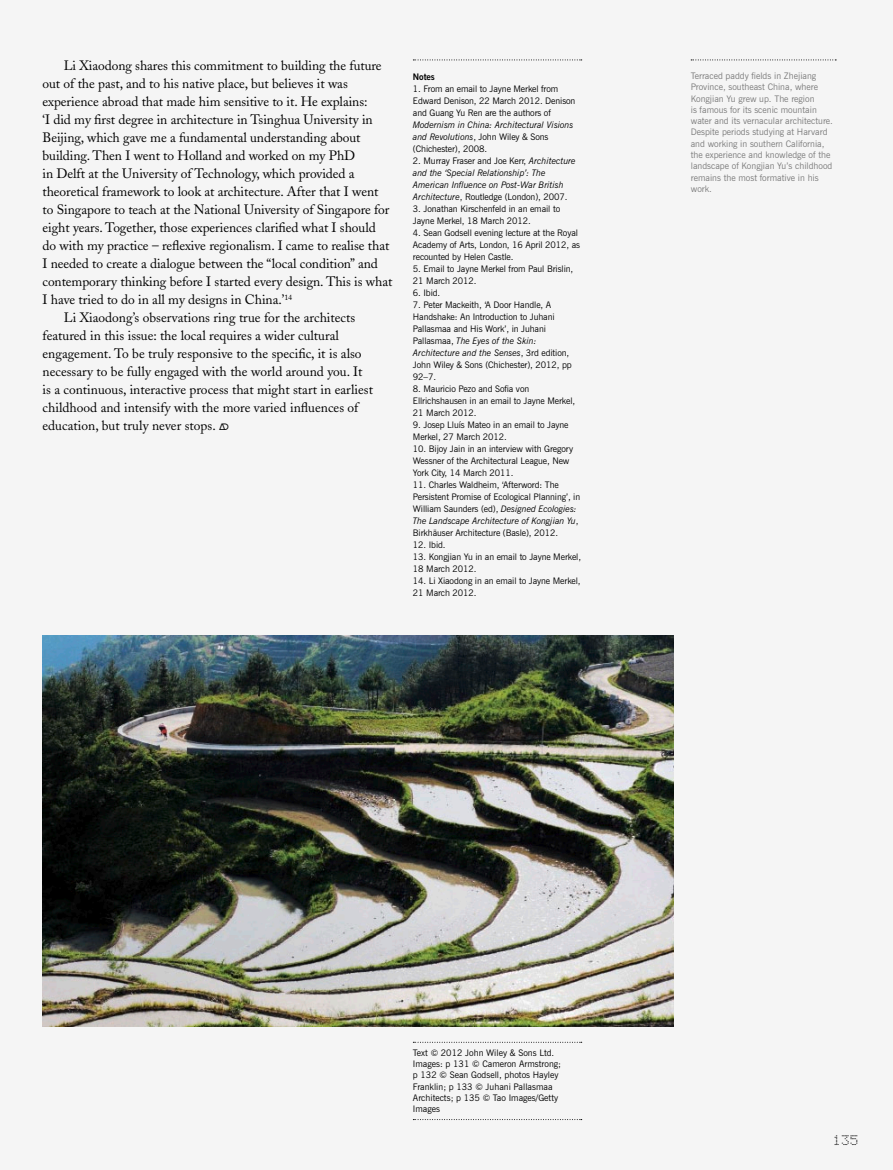
<style>
.page{position:relative;width:893px;height:1170px;background:#fff}
.page>*{position:absolute;margin:0;border:0;box-sizing:border-box;transform-origin:0 0}
.t1{font:13.5px "Adobe Caslon";letter-spacing:-.005em;color:#000}
.t2{font:12px "AF Cashier 1";color:#000}
.t3{font:9px/12px "News Gothic BT";letter-spacing:-.01em;color:#000}
.t4{font:9px/11.2px "News Gothic BT";color:#7a7a7a}
.t5{font:italic 9px/12px "News Gothic BT";letter-spacing:-.01em;color:#000}
.t6{font:700 9px "News Gothic BT";letter-spacing:-.01em;color:#000}
.s1{font-family:"AD Logotype";font-size:9.75px}
.s2{font-style:normal}
.s3{font-style:italic}
</style>
<div class="page">
<div style="left:0;top:0;width:893px;height:1169px;background:#f5f5f5"></div>
<svg style="left:413px;top:1119px;width:169px;height:1px"></svg>
<svg style="left:413px;top:1041px;width:169px;height:1px"></svg>
<img style="left:43px;top:636px;width:631px;height:390px">
<svg style="left:413px;top:60px;width:169px;height:1px"></svg>
<svg style="left:691px;top:60px;width:145px;height:1px"></svg>
<h1 class="t1" style="left:64px;top:57px;width:319px">Li Xiaodong shares this commitment to building the future</h1>
<h1 class="t1" style="left:43px;top:75px;width:307px">out of the past, and to his native place, but believes it was</h1>
<h1 class="t1" style="left:43px;top:93px;width:326px">experience abroad that made him sensitive to it. He explains:</h1>
<h1 class="t1" style="left:43px;top:111px;width:332px">‘I did my first degree in architecture in Tsinghua University in</h1>
<h1 class="t1" style="left:43px;top:129px;width:320px">Beijing, which gave me a fundamental understanding about</h1>
<h1 class="t1" style="left:43px;top:147px;width:314px">building. Then I went to Holland and worked on my PhD</h1>
<h1 class="t1" style="left:43px;top:165px;width:314px">in Delft at the University of Technology, which provided a</h1>
<h1 class="t1" style="left:43px;top:183px;width:337px">theoretical framework to look at architecture. After that I went</h1>
<h1 class="t1" style="left:43px;top:201px;width:348px">to Singapore to teach at the National University of Singapore for</h1>
<h1 class="t1" style="left:43px;top:219px;width:335px">eight years. Together, those experiences clarified what I should</h1>
<h1 class="t1" style="left:43px;top:237px;width:348px">do with my practice – reflexive regionalism. I came to realise that</h1>
<h1 class="t1" style="left:43px;top:255px;width:337px">I needed to create a dialogue between the “local condition” and</h1>
<h1 class="t1" style="left:43px;top:273px;width:351px">contemporary thinking before I started every design. This is what</h1>
<h1 class="t1" style="left:43px;top:291px;width:251px">I have tried to do in all my designs in China.’<sup>14</sup></h1>
<h1 class="t1" style="left:64px;top:309px;width:293px">Li Xiaodong’s observations ring true for the architects</h1>
<h1 class="t1" style="left:43px;top:327px;width:298px">featured in this issue: the local requires a wider cultural</h1>
<h1 class="t1" style="left:43px;top:345px;width:321px">engagement. To be truly responsive to the specific, it is also</h1>
<h1 class="t1" style="left:43px;top:363px;width:321px">necessary to be fully engaged with the world around you. It</h1>
<h1 class="t1" style="left:43px;top:381px;width:332px">is a continuous, interactive process that might start in earliest</h1>
<h1 class="t1" style="left:43px;top:399px;width:317px">childhood and intensify with the more varied influences of</h1>
<h1 class="t1" style="left:43px;top:417px;width:188px">education, but truly never stops. <span class="s1">2</span></h1>
<p class="t6" style="left:413px;top:71px;width:23px">Notes</p>
<p class="t3" style="left:413px;top:82px;width:164px">1. From an email to Jayne Merkel from<br>Edward Denison, 22 March 2012. Denison and Guang Yu Ren are the authors of</p>
<p class="t5" style="left:413px;top:118px;width:162px">Modernism in China: Architectural Visions and Revolutions<span class="s2">, John Wiley &amp; Sons (Chichester), 2008.</span></p>
<p class="t5" style="left:413px;top:154px;width:164px"><span class="s2">2. Murray Fraser and Joe Kerr,</span> Architecture and the ‘Special Relationship’: The American Influence on Post-War British Architecture<span class="s2">, Routledge (London), 2007.</span></p>
<p class="t3" style="left:413px;top:202px;width:149px">3. Jonathan Kirschenfeld in an email to<br>Jayne Merkel, 18 March 2012.</p>
<p class="t3" style="left:413px;top:226px;width:169px">4. Sean Godsell evening lecture at the Royal<br>Academy of Arts, London, 16 April 2012, as recounted by Helen Castle.</p>
<p class="t3" style="left:413px;top:262px;width:162px">5. Email to Jayne Merkel from Paul Brislin,<br>21 March 2012.</p>
<p class="t3" style="left:413px;top:286px;width:29px">6. Ibid.</p>
<p class="t3" style="left:413px;top:298px;width:160px">7. Peter Mackeith, ‘A Door Handle, A<br>Handshake: An Introduction to Juhani<br>Pallasmaa and His Work’, in Juhani<br>Pallasmaa, <span class="s3">The Eyes of the Skin:<br>Architecture and the Senses</span>, 3rd edition,<br>John Wiley &amp; Sons (Chichester), 2012, pp<br>92–7.</p>
<p class="t3" style="left:413px;top:382px;width:164px">8. Mauricio Pezo and Sofia von<br>Ellrichshausen in an email to Jayne Merkel,<br>21 March 2012.</p>
<p class="t3" style="left:413px;top:418px;width:157px">9. Josep Lluís Mateo in an email to Jayne<br>Merkel, 27 March 2012.</p>
<p class="t3" style="left:413px;top:442px;width:162px">10. Bijoy Jain in an interview with Gregory<br>Wessner of the Architectural League, New<br>York City, 14 March 2011.</p>
<p class="t3" style="left:413px;top:478px;width:169px">11. Charles Waldheim, ‘Afterword: The Persistent Promise of Ecological Planning’, in William Saunders (ed), <span class="s3">Designed Ecologies:<br>The Landscape Architecture of Kongjian Yu</span>, Birkhäuser Architecture (Basle), 2012.</p>
<p class="t3" style="left:413px;top:538px;width:34px">12. Ibid.</p>
<p class="t3" style="left:413px;top:550px;width:170px">13. Kongjian Yu in an email to Jayne Merkel,<br>18 March 2012.</p>
<p class="t3" style="left:413px;top:574px;width:169px">14. Li Xiaodong in an email to Jayne Merkel,<br>21 March 2012.</p>
<p class="t4" style="left:691px;top:70px;width:144px">Terraced paddy fields in Zhejiang<br>Province, southeast China, where<br>Kongjian Yu grew up. The region<br>is famous for its scenic mountain water and its vernacular architecture.<br>Despite periods studying at Harvard and working in southern California, the experience and knowledge of the landscape of Kongjian Yu’s childhood remains the most formative in his work.</p>
<p class="t3" style="left:413px;top:1046px;width:150px;line-height:11.2px">Text © 2012 John Wiley &amp; Sons Ltd.<br>Images: p 131 © Cameron Armstrong; p 132 © Sean Godsell, photos Hayley<br>Franklin; p 133 © Juhani Pallasmaa<br>Architects; p 135 © Tao Images/Getty<br>Images</p>
<h2 class="t2" style="left:833px;top:1133px;width:27px">135</h2>
</div>
